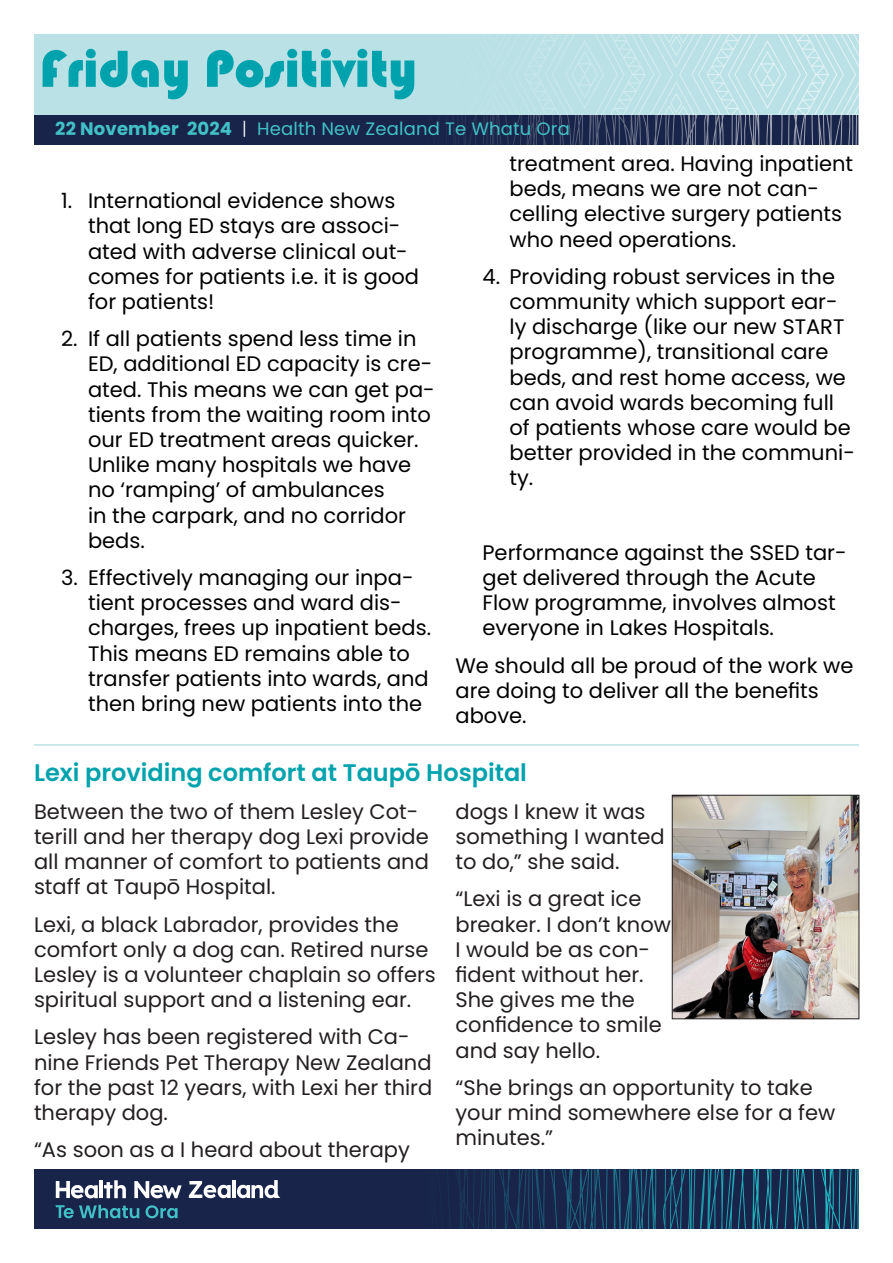
<style>
.page{position:relative;width:893px;height:1263px;background:#fff}
.page>*{position:absolute;margin:0;border:0;box-sizing:border-box;transform-origin:0 0}
.t1{font:54px "Bauhaus 93";color:#00a3ad}
.t2{font:600 24px "Poppins";color:#00a3ad}
.x_msonormal{font:21px/25.2px "Poppins";color:#000}
.t3{font:21px/25.2px "Poppins";color:#231f20}
.Chart_Head{font:18px "Poppins";letter-spacing:.01em;color:#41c1c6}
.s1{font-weight:700}
.s2{font-weight:300;color:#fff}
</style>
<div class="page">
<div style="left:34px;top:34px;width:825px;height:81px;background:#b9e1e6"></div>
<div style="left:34px;top:115px;width:825px;height:30px;background:#182449"></div>
<svg style="left:453px;top:34px;width:406px;height:111px"></svg>
<div style="left:34px;top:1169px;width:825px;height:60px;background:#182449"></div>
<svg style="left:55px;top:1169px;width:804px;height:60px"></svg>
<hr style="left:34px;top:744px;width:825px;height:2px;background:#b9e1e6">
<img style="left:674px;top:797px;width:183px;height:220px">
<div style="left:672px;top:795px;width:187px;height:224px;border:1px solid #231f20"></div>
<p class="t1" style="left:40px;top:38px;width:379px">Friday Positivity</p>
<p class="Chart_Head" style="left:55px;top:118px;width:516px"><span class="s1">22 November 2024</span> <span class="s2">|</span> Health New Zealand Te Whatu Ora</p>
<p class="x_msonormal" style="left:509px;top:151px;width:345px">treatment area. Having inpatient beds, means we are not can&shy;celling elective surgery patients who need operations.</p>
<p class="x_msonormal" style="left:509px;top:264px;width:347px;text-indent:-27px">4. Providing robust services in the community which support ear&shy;ly discharge (like our new START programme), transitional care beds, and rest home access, we can avoid wards becoming full of patients whose care would be better provided in the communi&shy;ty.</p>
<p class="x_msonormal" style="left:88px;top:188px;width:333px;text-indent:-27px">1. International evidence shows that long ED stays are associ&shy;ated with adverse clinical out&shy;comes for patients i.e. it is good for patients!</p>
<p class="x_msonormal" style="left:88px;top:326px;width:348px;text-indent:-27px">2. If all patients spend less time in<br>ED, additional ED capacity is cre&shy;ated. This means we can get pa&shy;tients from the waiting room into our ED treatment areas quicker.<br>Unlike many hospitals we have no ‘ramping’ of ambulances<br>in the carpark, and no corridor beds.</p>
<p class="x_msonormal" style="left:88px;top:565px;width:345px;text-indent:-27px">3. Effectively managing our inpa&shy;tient processes and ward dis&shy;charges, frees up inpatient beds.<br>This means ED remains able to transfer patients into wards, and then bring new patients into the</p>
<p class="x_msonormal" style="left:482px;top:540px;width:366px">Performance against the SSED tar&shy;get delivered through the Acute<br>Flow programme, involves almost everyone in Lakes Hospitals.</p>
<p class="x_msonormal" style="left:455px;top:653px;width:399px">We should all be proud of the work we are doing to deliver all the benefits above.</p>
<p class="t2" style="left:34px;top:758px;width:494px">Lexi providing comfort at Taupō Hospital</p>
<p class="t3" style="left:34px;top:799px;width:396px">Between the two of them Lesley Cot&shy;terill and her therapy dog Lexi provide all manner of comfort to patients and staff at Taupō Hospital.</p>
<p class="t3" style="left:34px;top:912px;width:403px">Lexi, a black Labrador, provides the comfort only a dog can. Retired nurse Lesley is a volunteer chaplain so offers spiritual support and a listening ear.</p>
<p class="t3" style="left:34px;top:1024px;width:400px">Lesley has been registered with Ca&shy;nine Friends Pet Therapy New Zealand for the past 12 years, with Lexi her third therapy dog.</p>
<p class="t3" style="left:34px;top:1137px;width:377px">“As soon as a I heard about therapy</p>
<p class="t3" style="left:455px;top:799px;width:211px">dogs I knew it was something I wanted to do,” she said.</p>
<p class="t3" style="left:455px;top:886px;width:217px">“Lexi is a great ice breaker. I don’t know<br>I would be as con&shy;fident without her.<br>She gives me the confidence to smile and say hello.</p>
<p class="t3" style="left:455px;top:1075px;width:381px">“She brings an opportunity to take your mind somewhere else for a few minutes.”</p>
</div>
